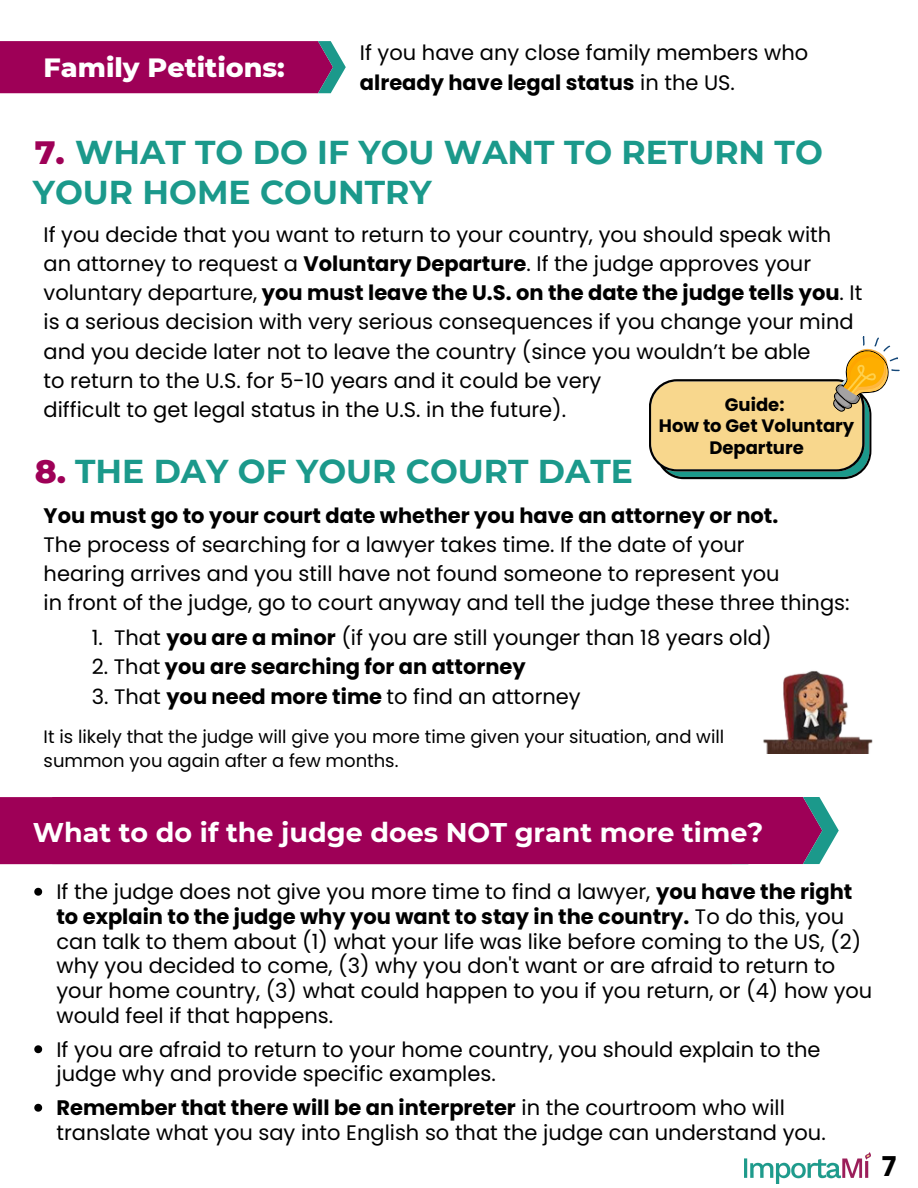
<style>
.page{position:relative;width:918px;height:1188px;background:#fff}
.page>*{position:absolute;margin:0;border:0;box-sizing:border-box;transform-origin:0 0}
.t1{font:700 33px "Montserrat";color:#1b998b}
.t2{font:700 27.3px "Poppins";color:#000}
.t3{font:700 27px "Montserrat";color:#fff}
.t4{font:800 27px "Montserrat";color:#fff}
.t5{font:21px/29.2px "Poppins";color:#000}
.t6{font:700 21px "Poppins";color:#000}
.t7{font:18px "Poppins";color:#000}
.t8{font:700 18px/21.3px "Poppins";color:#000;text-align:center}
.s1{font-weight:700}
.s2{font-weight:800;color:#9e0057}
.s3{font-weight:400}
</style>
<div class="page">
<svg style="left:0;top:41px;width:346px;height:52px;background:#9b0b5c"></svg>
<svg style="left:649px;top:336px;width:251px;height:143px"></svg>
<img style="left:763px;top:671px;width:110px;height:82px">
<svg style="left:34px;top:888px;width:8px;height:8px"></svg>
<div style="left:0;top:797px;width:52px;height:67px;background:#9e0057"></div>
<div style="left:52px;top:797px;width:751px;height:67px;background:#9e0057"></div>
<svg style="left:803px;top:797px;width:36px;height:67px"></svg>
<img style="left:744px;top:1152px;width:126px;height:32px">
<svg style="left:34px;top:1045px;width:8px;height:8px"></svg>
<svg style="left:34px;top:1104px;width:8px;height:8px"></svg>
<h1 class="t4" style="left:44px;top:51px;width:243px">Family Petitions:</h1>
<h1 class="t5" style="left:360px;top:38px;width:450px">If you have any close family members who <span class="s1">already have legal status</span> in the US.</h1>
<h3 class="t1" style="left:35px;top:132px;width:790px"><span class="s2">7.</span> WHAT TO DO IF YOU WANT TO RETURN TO</h3>
<p class="t1" style="left:33px;top:172px;width:400px">YOUR HOME COUNTRY</p>
<h2 class="t5" style="left:44px;top:220px;width:820px">If you decide that you want to return to your country, you should speak with an attorney to request a <span class="s1">Voluntary Departure</span>. If the judge approves your voluntary departure, <span class="s1">you must leave the U.S. on the date the judge tells you</span>. It is a serious decision with very serious consequences if you change your mind and you decide later not to leave the country (since you wouldn’t be able<br>to return to the U.S. for 5-10 years and it could be very<br>difficult to get legal status in the U.S. in the future).</h2>
<h4 class="t8" style="left:659px;top:394px;width:197px">Guide:<br>How to Get Voluntary<br>Departure</h4>
<p class="t1" style="left:35px;top:451px;width:600px"><span class="s2">8.</span> THE DAY OF YOUR COURT DATE</p>
<h2 class="t5" style="left:44px;top:501px;width:808px"><span class="s1">You must go to your court date whether you have an attorney or not.<br></span>The process of searching for a lawyer takes time. If the date of your<br>hearing arrives and you still have not found someone to represent you<br>in front of the judge, go to court anyway and tell the judge these three things:</h2>
<h1 class="t5" style="left:92px;top:623px;width:681px">1. That <span class="s1">you are a minor</span> (if you are still younger than 18 years old)</h1>
<h1 class="t6" style="left:92px;top:652px;width:435px"><span class="s3">2. That</span> you are searching for an attorney</h1>
<h1 class="t5" style="left:92px;top:682px;width:491px">3. That <span class="s1">you need more time</span> to find an attorney</h1>
<h4 class="t7" style="left:44px;top:724px;width:682px">It is likely that the judge will give you more time given your situation, and will</h4>
<h4 class="t7" style="left:44px;top:748px;width:356px">summon you again after a few months.</h4>
<p class="t3" style="left:33px;top:815px;width:732px">What to do if the judge does NOT grant more time?</p>
<p class="t5" style="left:56px;top:879px;width:817px;line-height:24.8px">If the judge does not give you more time to find a lawyer, <span class="s1">you have the right to explain to the judge why you want to stay in the country.</span> To do this, you can talk to them about (1) what your life was like before coming to the US, (2) why you decided to come, (3) why you don't want or are afraid to return to your home country, (3) what could happen to you if you return, or (4) how you would feel if that happens.</p>
<p class="t5" style="left:56px;top:1037px;width:766px;line-height:24.8px">If you are afraid to return to your home country, you should explain to the judge why and provide specific examples.</p>
<p class="t5" style="left:56px;top:1095px;width:771px;line-height:24.8px"><span class="s1">Remember that there will be an interpreter</span> in the courtroom who will translate what you say into English so that the judge can understand you.</p>
<p class="t2" style="left:882px;top:1148px;width:16px">7</p>
</div>
